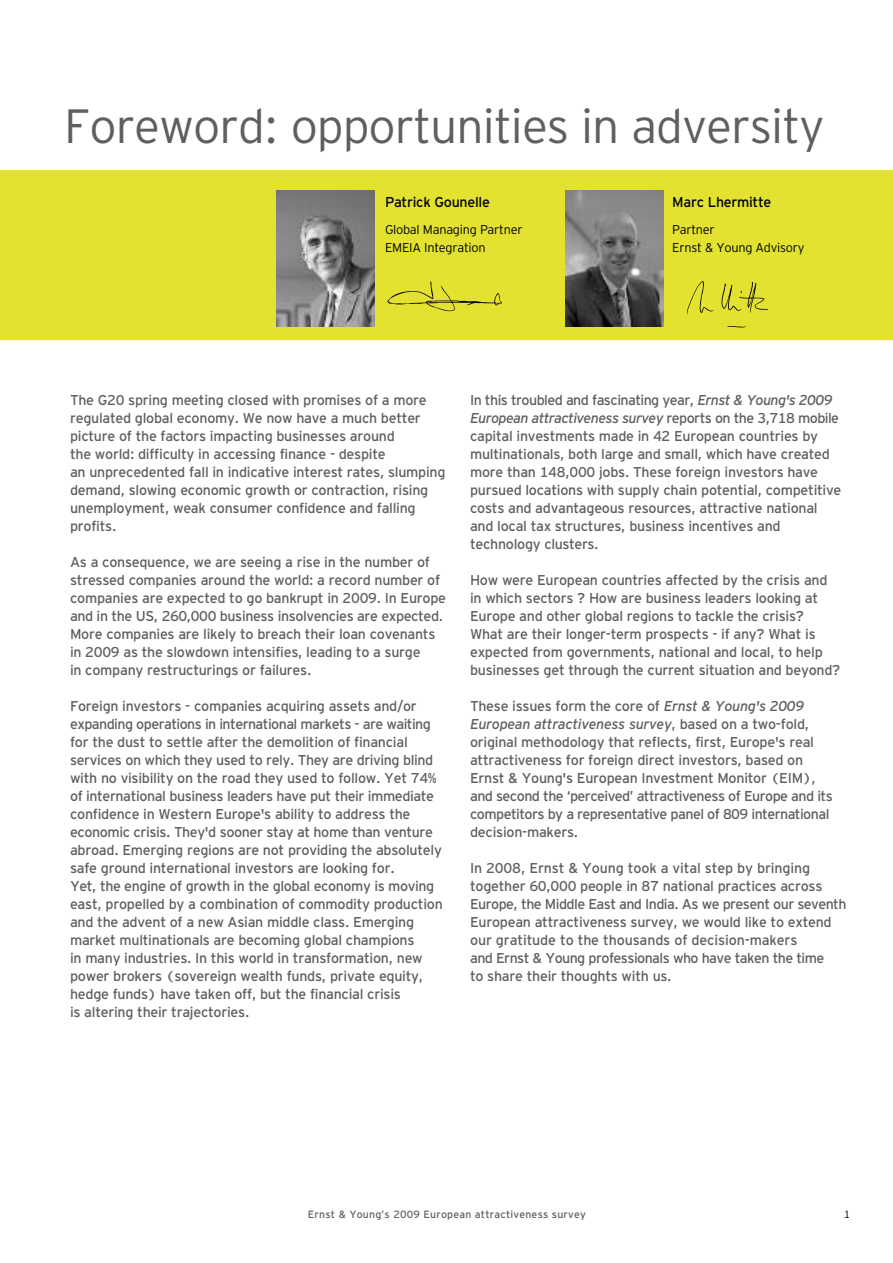
<style>
.page{position:relative;width:893px;height:1263px;background:#fff}
.page>*{position:absolute;margin:0;border:0;box-sizing:border-box;transform-origin:0 0}
.t1{font:300 48px "EY Interstate";letter-spacing:-.02em;color:#5f5f5f}
.t2{font:14.25px/18px "EY Interstate";letter-spacing:-.02em;color:#5f5f5f}
.t3{font:14.25px "EY Interstate";letter-spacing:-.02em;color:#000}
.t4{font:300 12.75px/18px "EY Interstate";letter-spacing:-.02em;color:#000}
.t5{font:10.5px "EY Interstate";letter-spacing:.02em;color:#5f5f5f}
.t6{font:300 10.5px "EY Interstate";color:#000}
.s1{font-style:italic}
</style>
<div class="page">
<hr style="left:0;top:0;width:1px;height:1263px;background:#909090">
<div style="left:0;top:170px;width:893px;height:170px;background:#e3e231"></div>
<img style="left:566px;top:191px;width:97px;height:136px">
<img style="left:277px;top:191px;width:98px;height:136px">
<img style="left:387px;top:281px;width:115px;height:31px">
<img style="left:691px;top:282px;width:50px;height:31px">
<h1 class="t1" style="left:64px;top:99px;width:762px">Foreword: opportunities in adversity</h1>
<p class="t3" style="left:385px;top:194px;width:106px">Patrick Gounelle</p>
<p class="t4" style="left:385px;top:221px;width:139px">Global Managing Partner<br>EMEIA Integration</p>
<p class="t3" style="left:672px;top:194px;width:101px">Marc Lhermitte</p>
<p class="t4" style="left:672px;top:221px;width:134px">Partner<br>Ernst &amp; Young Advisory</p>
<p class="t2" style="left:70px;top:391px;width:377px">The G20 spring meeting closed with promises of a more regulated global economy. We now have a much better picture of the factors impacting businesses around<br>the world: difficulty in accessing finance - despite<br>an unprecedented fall in indicative interest rates, slumping demand, slowing economic growth or contraction, rising unemployment, weak consumer confidence and falling profits.</p>
<p class="t2" style="left:70px;top:553px;width:378px">As a consequence, we are seeing a rise in the number of stressed companies around the world: a record number of companies are expected to go bankrupt in 2009. In Europe and in the US, 260,000 business insolvencies are expected.<br>More companies are likely to breach their loan covenants in 2009 as the slowdown intensifies, leading to a surge<br>in company restructurings or failures.</p>
<p class="t2" style="left:70px;top:697px;width:374px">Foreign investors - companies acquiring assets and/or expanding operations in international markets - are waiting for the dust to settle after the demolition of financial services on which they used to rely. They are driving blind with no visibility on the road they used to follow. Yet 74% of international business leaders have put their immediate confidence in Western Europe's ability to address the economic crisis. They'd sooner stay at home than venture abroad. Emerging regions are not providing the absolutely safe ground international investors are looking for.<br>Yet, the engine of growth in the global economy is moving east, propelled by a combination of commodity production and the advent of a new Asian middle class. Emerging market multinationals are becoming global champions<br>in many industries. In this world in transformation, new power brokers (sovereign wealth funds, private equity, hedge funds) have taken off, but the financial crisis<br>is altering their trajectories.</p>
<p class="t2" style="left:470px;top:391px;width:373px">In this troubled and fascinating year, <span class="s1">Ernst &amp; Young's 2009<br>European attractiveness survey</span> reports on the 3,718 mobile capital investments made in 42 European countries by multinationals, both large and small, which have created more than 148,000 jobs. These foreign investors have pursued locations with supply chain potential, competitive costs and advantageous resources, attractive national and local tax structures, business incentives and technology clusters.</p>
<p class="t2" style="left:470px;top:571px;width:372px">How were European countries affected by the crisis and in which sectors ? How are business leaders looking at Europe and other global regions to tackle the crisis?<br>What are their longer-term prospects - if any? What is expected from governments, national and local, to help businesses get through the current situation and beyond?</p>
<p class="t2" style="left:470px;top:697px;width:364px">These issues form the core of <span class="s1">Ernst &amp; Young's 2009<br>European attractiveness survey</span>, based on a two-fold, original methodology that reflects, first, Europe's real attractiveness for foreign direct investors, based on Ernst &amp; Young's European Investment Monitor (EIM), and second the ‘perceived’ attractiveness of Europe and its competitors by a representative panel of 809 international decision-makers.</p>
<p class="t2" style="left:470px;top:859px;width:378px">In 2008, Ernst &amp; Young took a vital step by bringing together 60,000 people in 87 national practices across Europe, the Middle East and India. As we present our seventh European attractiveness survey, we would like to extend our gratitude to the thousands of decision-makers<br>and Ernst &amp; Young professionals who have taken the time<br>to share their thoughts with us.</p>
<p class="t5" style="left:308px;top:1208px;width:279px">Ernst &amp; Young’s 2009 European attractiveness survey</p>
<p class="t6" style="left:844px;top:1208px;width:8px">1</p>
</div>
